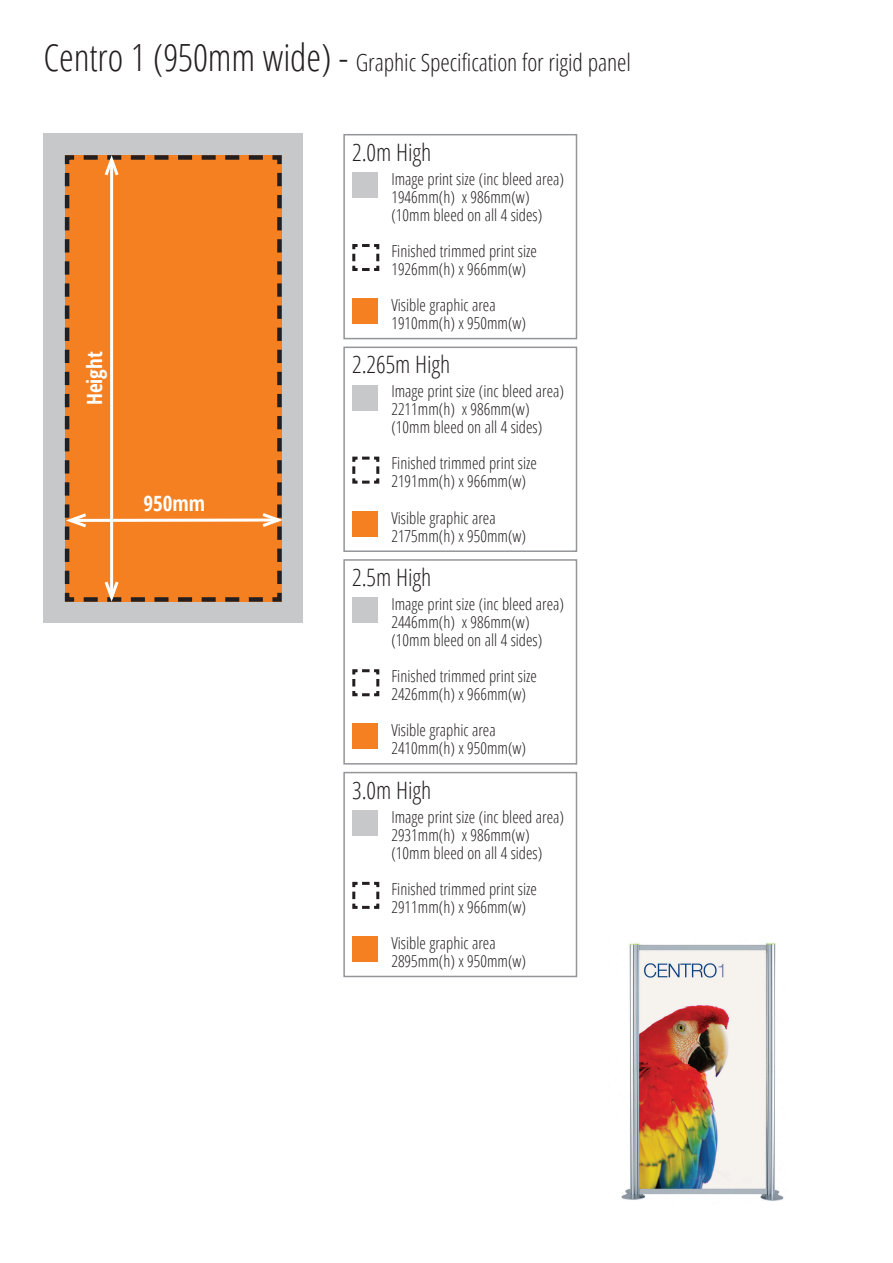
<style>
.page{position:relative;width:893px;height:1263px;background:#fff}
.page>*{position:absolute;margin:0;border:0;box-sizing:border-box;transform-origin:0 0}
.t1{font:300 condensed 24px "Open Sans";letter-spacing:-.005em;color:#231f20}
.t2{font:700 condensed 21px "Open Sans";color:#fff}
.t3{font:300 condensed 16.5px/18px "Open Sans";color:#231f20}
.s1{font-size:37.5px}
</style>
<div class="page">
<div style="left:44px;top:134px;width:259px;height:489px;background:#c7c8ca"></div>
<svg style="left:64px;top:155px;width:218px;height:447px;background:#ec8028"></svg>
<svg style="left:352px;top:244px;width:28px;height:27px"></svg>
<div style="left:352px;top:298px;width:26px;height:26px;background:#f58021"></div>
<div style="left:352px;top:172px;width:26px;height:26px;background:#c7c8ca"></div>
<div style="left:343px;top:134px;width:234px;height:205px;border:2px solid #939598"></div>
<svg style="left:352px;top:669px;width:28px;height:28px"></svg>
<div style="left:352px;top:723px;width:26px;height:26px;background:#f58021"></div>
<div style="left:352px;top:597px;width:26px;height:26px;background:#c7c8ca"></div>
<div style="left:343px;top:559px;width:234px;height:206px;border:2px solid #939598"></div>
<svg style="left:352px;top:456px;width:28px;height:28px"></svg>
<div style="left:352px;top:511px;width:26px;height:25px;background:#f58021"></div>
<div style="left:352px;top:385px;width:26px;height:25px;background:#c7c8ca"></div>
<div style="left:343px;top:347px;width:234px;height:205px;border:2px solid #939598"></div>
<svg style="left:352px;top:881px;width:28px;height:28px"></svg>
<div style="left:352px;top:936px;width:26px;height:26px;background:#f58021"></div>
<div style="left:352px;top:810px;width:26px;height:26px;background:#c7c8ca"></div>
<div style="left:343px;top:772px;width:234px;height:205px;border:2px solid #939598"></div>
<img style="left:621px;top:943px;width:163px;height:258px">
<h1 class="t1" style="left:44px;top:46px;width:589px"><span class="s1">Centro 1 (950mm wide) -</span> Graphic Specification for rigid panel</h1>
<h1 class="t1" style="left:352px;top:136px;width:81px">2.0m High</h1>
<p class="t2" style="left:80px;top:405px;width:55px;rotate:-90deg">Height</p>
<p class="t2" style="left:143px;top:488px;width:63px">950mm</p>
<p class="t3" style="left:391px;top:169px;width:174px">Image print size (inc bleed area)<br>1946mm(h) x 986mm(w) (10mm bleed on all 4 sides)</p>
<p class="t3" style="left:391px;top:241px;width:147px">Finished trimmed print size<br>1926mm(h) x 966mm(w)</p>
<p class="t3" style="left:391px;top:295px;width:136px">Visible graphic area<br>1910mm(h) x 950mm(w)</p>
<h1 class="t1" style="left:352px;top:348px;width:100px">2.265m High</h1>
<p class="t3" style="left:391px;top:382px;width:174px">Image print size (inc bleed area)<br>2211mm(h) x 986mm(w) (10mm bleed on all 4 sides)</p>
<p class="t3" style="left:391px;top:454px;width:147px">Finished trimmed print size<br>2191mm(h) x 966mm(w)</p>
<p class="t3" style="left:391px;top:508px;width:136px">Visible graphic area<br>2175mm(h) x 950mm(w)</p>
<h1 class="t1" style="left:352px;top:561px;width:81px">2.5m High</h1>
<p class="t3" style="left:391px;top:595px;width:174px">Image print size (inc bleed area)<br>2446mm(h) x 986mm(w) (10mm bleed on all 4 sides)</p>
<p class="t3" style="left:391px;top:667px;width:147px">Finished trimmed print size<br>2426mm(h) x 966mm(w)</p>
<p class="t3" style="left:391px;top:721px;width:136px">Visible graphic area<br>2410mm(h) x 950mm(w)</p>
<h1 class="t1" style="left:352px;top:774px;width:81px">3.0m High</h1>
<p class="t3" style="left:391px;top:807px;width:174px">Image print size (inc bleed area)<br>2931mm(h) x 986mm(w) (10mm bleed on all 4 sides)</p>
<p class="t3" style="left:391px;top:879px;width:147px">Finished trimmed print size<br>2911mm(h) x 966mm(w)</p>
<p class="t3" style="left:391px;top:933px;width:136px">Visible graphic area<br>2895mm(h) x 950mm(w)</p>
</div>
